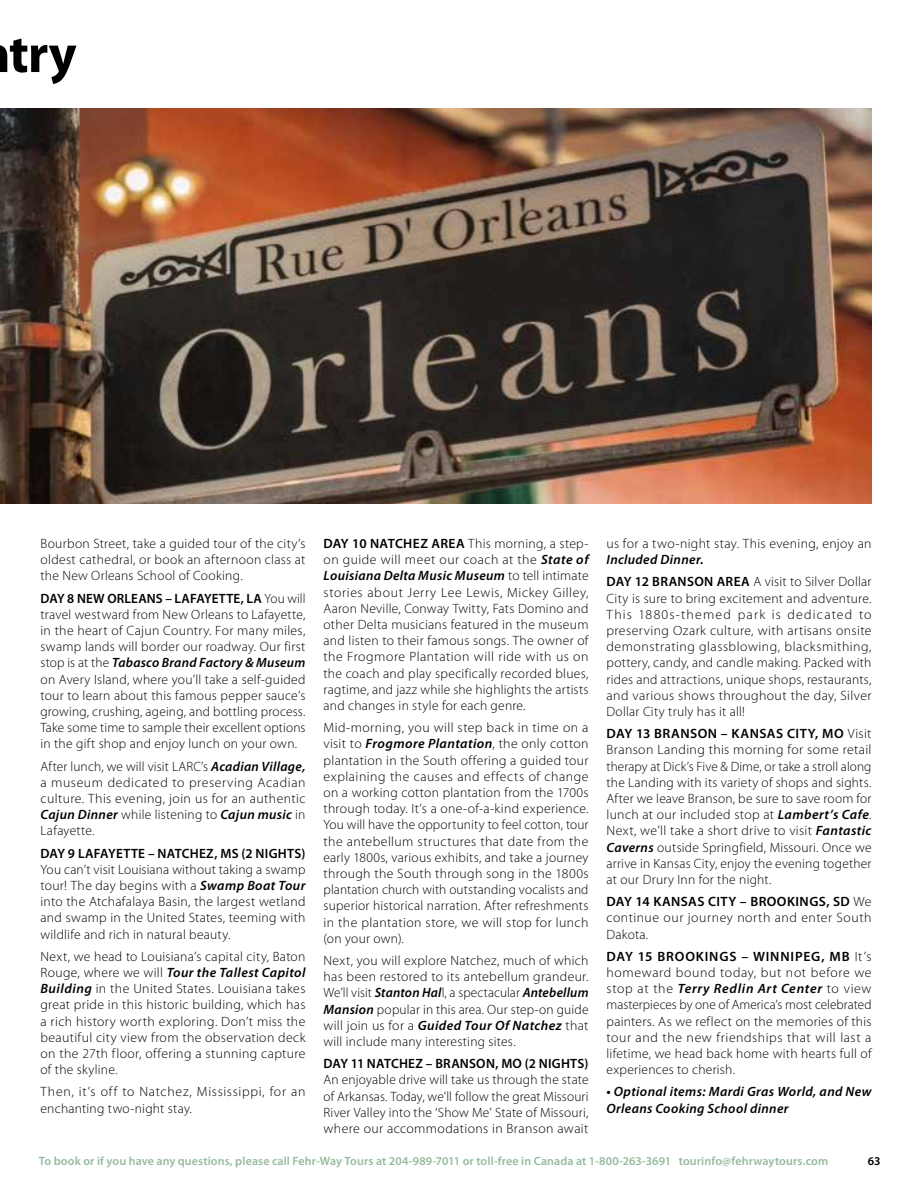
<style>
.page{position:relative;width:918px;height:1188px;background:#fff}
.page>*{position:absolute;margin:0;border:0;box-sizing:border-box;transform-origin:0 0}
.t1{font:700 54px "Myriad Pro";color:#000}
.t2{font:300 13.5px/16.2px "Myriad Pro";letter-spacing:.025em;color:#000;text-align:justify}
.t3{font:600 13.5px "Myriad Pro";letter-spacing:.02em;color:#000}
.t4{font:300 13.5px/16.2px "Myriad Pro";letter-spacing:.045em;color:#000}
.t5{font:italic 600 13.5px/16.2px "Myriad Pro";letter-spacing:.025em;color:#000}
.t6{font:600 12px "Myriad Pro";letter-spacing:.01em;color:#95bb9e}
.t7{font:600 12px "Myriad Pro";color:#000}
.s1{font-weight:600}
.s2{font-weight:600;font-style:italic}
</style>
<div class="page">
<img style="left:0;top:108px;width:872px;height:395px">
<h1 class="t1" style="left:9px;top:19px;width:69px">try</h1>
<p class="t2" style="left:40px;top:536px;width:267px">Bourbon Street, take a guided tour of the city’s oldest cathedral, or book an afternoon class at the New Orleans School of Cooking.</p>
<p class="t2" style="left:40px;top:590px;width:267px"><span class="s1">DAY 8 NEW ORLEANS – LAFAYETTE, LA</span> You will travel westward from New Orleans to Lafayette, in the heart of Cajun Country. For many miles, swamp lands will border our roadway. Our first stop is at the <span class="s2">Tabasco Brand Factory &amp; Museum </span>on Avery Island, where you’ll take a self-guided tour to learn about this famous pepper sauce’s growing, crushing, ageing, and bottling process.<br>Take some time to sample their excellent options in the gift shop and enjoy lunch on your own.</p>
<p class="t2" style="left:40px;top:758px;width:267px">After lunch, we will visit LARC’s <span class="s2">Acadian Village, </span>a museum dedicated to preserving Acadian culture. This evening, join us for an authentic <span class="s2">Cajun Dinner</span> while listening to <span class="s2">Cajun music</span> in Lafayette.</p>
<p class="t3" style="left:40px;top:844px;width:267px">DAY 9 LAFAYETTE – NATCHEZ, MS (2 NIGHTS)</p>
<p class="t2" style="left:40px;top:861px;width:267px">You can’t visit Louisiana without taking a swamp tour! The day begins with a <span class="s2">Swamp Boat Tour </span>into the Atchafalaya Basin, the largest wetland and swamp in the United States, teeming with wildlife and rich in natural beauty.</p>
<p class="t2" style="left:40px;top:948px;width:267px">Next, we head to Louisiana’s capital city, Baton Rouge, where we will <span class="s2">Tour the Tallest Capitol Building</span> in the United States. Louisiana takes great pride in this historic building, which has a rich history worth exploring. Don’t miss the beautiful city view from the observation deck on the 27th floor, offering a stunning capture of the skyline.</p>
<p class="t4" style="left:40px;top:1084px;width:267px">Then, it’s off to Natchez, Mississippi, for an enchanting two-night stay.</p>
<p class="t2" style="left:324px;top:536px;width:267px"><span class="s1">DAY 10 NATCHEZ AREA</span> This morning, a step&shy;on guide will meet our coach at the <span class="s2">State of Louisiana Delta Music Museum</span> to tell intimate stories about Jerry Lee Lewis, Mickey Gilley, Aaron Neville, Conway Twitty, Fats Domino and other Delta musicians featured in the museum and listen to their famous songs. The owner of the Frogmore Plantation will ride with us on the coach and play specifically recorded blues, ragtime, and jazz while she highlights the artists and changes in style for each genre.</p>
<p class="t2" style="left:324px;top:720px;width:267px">Mid-morning, you will step back in time on a visit to <span class="s2">Frogmore Plantation</span>, the only cotton plantation in the South offering a guided tour explaining the causes and effects of change on a working cotton plantation from the 1700s through today. It’s a one-of-a-kind experience.<br>You will have the opportunity to feel cotton, tour the antebellum structures that date from the early 1800s, various exhibits, and take a journey through the South through song in the 1800s plantation church with outstanding vocalists and superior historical narration. After refreshments in the plantation store, we will stop for lunch (on your own).</p>
<p class="t2" style="left:324px;top:953px;width:267px">Next, you will explore Natchez, much of which has been restored to its antebellum grandeur.<br>We’ll visit <span class="s2">Stanton Hal</span>l, a spectacular <span class="s2">Antebellum Mansion</span> popular in this area. Our step-on guide will join us for a <span class="s2">Guided Tour Of Natchez</span> that will include many interesting sites.</p>
<p class="t3" style="left:324px;top:1055px;width:267px">DAY 11 NATCHEZ – BRANSON, MO (2 NIGHTS)</p>
<p class="t2" style="left:324px;top:1072px;width:267px">An enjoyable drive will take us through the state of Arkansas. Today, we’ll follow the great Missouri River Valley into the ‘Show Me’ State of Missouri, where our accommodations in Branson await</p>
<p class="t2" style="left:607px;top:536px;width:267px">us for a two-night stay. This evening, enjoy an</p>
<p class="t2" style="left:607px;top:549px;width:267px;line-height:22.2px"><span class="s2">Included Dinner.<br></span><span class="s1">DAY 12 BRANSON AREA</span> A visit to Silver Dollar</p>
<p class="t2" style="left:607px;top:590px;width:267px">City is sure to bring excitement and adventure.<br>This 1880s-themed park is dedicated to preserving Ozark culture, with artisans onsite demonstrating glassblowing, blacksmithing, pottery, candy, and candle making. Packed with rides and attractions, unique shops, restaurants, and various shows throughout the day, Silver Dollar City truly has it all!</p>
<p class="t2" style="left:607px;top:726px;width:267px"><span class="s1">DAY 13 BRANSON – KANSAS CITY, MO</span> Visit Branson Landing this morning for some retail therapy at Dick’s Five &amp; Dime, or take a stroll along the Landing with its variety of shops and sights.<br>After we leave Branson, be sure to save room for lunch at our included stop at <span class="s2">Lambert’s Cafe</span>.<br>Next, we’ll take a short drive to visit <span class="s2">Fantastic Caverns</span> outside Springfield, Missouri. Once we arrive in Kansas City, enjoy the evening together at our Drury Inn for the night.</p>
<p class="t2" style="left:607px;top:894px;width:267px"><span class="s1">DAY 14 KANSAS CITY – BROOKINGS, SD</span> We continue our journey north and enter South Dakota.</p>
<p class="t2" style="left:607px;top:948px;width:267px"><span class="s1">DAY 15 BROOKINGS – WINNIPEG, MB</span> It’s homeward bound today, but not before we stop at the <span class="s2">Terry Redlin Art Center</span> to view masterpieces by one of America’s most celebrated painters. As we reflect on the memories of this tour and the new friendships that will last a lifetime, we head back home with hearts full of experiences to cherish.</p>
<p class="t5" style="left:607px;top:1083px;width:267px">• Optional items: Mardi Gras World, and New<br>Orleans Cooking School dinner</p>
<p class="t6" style="left:39px;top:1153px;width:791px">To book or if you have any questions, please call Fehr-Way Tours at 204-989-7011 or toll-free in Canada at 1-800-263-3691 tourinfo@fehrwaytours.com</p>
<p class="t7" style="left:868px;top:1153px;width:14px">63</p>
</div>
